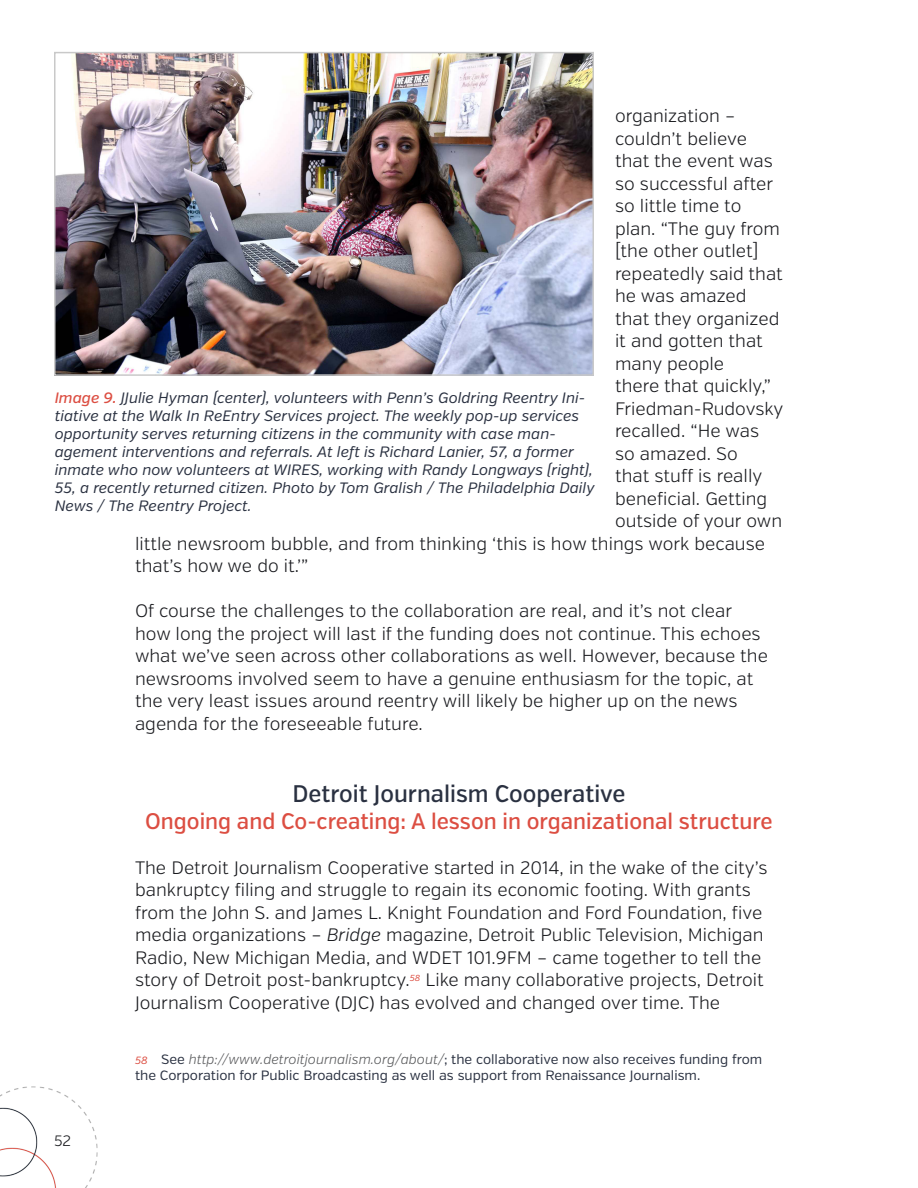
<style>
.page{position:relative;width:918px;height:1188px;background:#fff}
.page>*{position:absolute;margin:0;border:0;box-sizing:border-box;transform-origin:0 0}
.Paragraph{font:500 24px "Verb Cond";color:#2a3141}
.Paragraph-2{font:500 22.5px "Verb Cond";color:#dc4e42}
.Paragraph-3{font:300 18px/22.5px "Verb";color:#191a1e}
.t1{font:italic 15px/18px "Verb";color:#2a3141}
.Table_Text{font:300 15px "Verb";color:#191a1e}
.Footnote_Text{font:13.5px/16.2px "Verb";color:#2a3141}
.s1{font-weight:500;color:#dc4e42}
.s2{font-style:italic}
.s3{font-family:"Gentleman 500";font-weight:400}
.s4{font-style:italic;font-size:10.5px;color:#dc4e42}
.s5{font-weight:300;font-style:italic;color:#57585a}
</style>
<div class="page">
<img style="left:0;top:1086px;width:98px;height:102px">
<img style="left:57px;top:55px;width:534px;height:318px">
<div style="left:54px;top:52px;width:540px;height:324px;border:2px solid #c9c9c9"></div>
<p class="Paragraph-3" style="left:615px;top:105px;width:122px">organization –</p>
<p class="Paragraph-3" style="left:615px;top:128px;width:134px">couldn’t believe</p>
<p class="Paragraph-3" style="left:615px;top:150px;width:159px">that the event was</p>
<p class="Paragraph-3" style="left:615px;top:173px;width:160px">so successful after</p>
<p class="Paragraph-3" style="left:615px;top:195px;width:128px">so little time to</p>
<p class="Paragraph-3" style="left:615px;top:218px;width:167px">plan. “The guy from</p>
<p class="Paragraph-3" style="left:615px;top:240px;width:145px">[the other outlet]</p>
<p class="Paragraph-3" style="left:615px;top:263px;width:169px">repeatedly said that</p>
<p class="Paragraph-3" style="left:615px;top:285px;width:133px">he was amazed</p>
<p class="Paragraph-3" style="left:615px;top:308px;width:166px">that they organized</p>
<p class="Paragraph-3" style="left:615px;top:330px;width:149px">it and gotten that</p>
<p class="Paragraph-3" style="left:615px;top:353px;width:111px">many people</p>
<p class="Paragraph-3" style="left:615px;top:375px;width:157px">there that quickly,”</p>
<p class="Paragraph-3" style="left:615px;top:398px;width:170px">Friedman-Rudovsky</p>
<p class="Paragraph-3" style="left:615px;top:420px;width:146px">recalled. “He was</p>
<p class="Paragraph-3" style="left:615px;top:443px;width:124px">so amazed. So</p>
<p class="Paragraph-3" style="left:615px;top:465px;width:149px">that stuff is really</p>
<p class="Paragraph-3" style="left:615px;top:488px;width:154px">beneficial. Getting</p>
<p class="Paragraph-3" style="left:615px;top:510px;width:169px">outside of your own</p>
<p class="Paragraph-3" style="left:135px;top:533px;width:632px">little newsroom bubble, and from thinking ‘this is how things work because</p>
<p class="Paragraph-3" style="left:135px;top:555px;width:175px">that’s how we do it.’”</p>
<p class="Paragraph-3" style="left:135px;top:600px;width:635px">Of course the challenges to the collaboration are real, and it’s not clear how long the project will last if the funding does not continue. This echoes what we’ve seen across other collaborations as well. However, because the newsrooms involved seem to have a genuine enthusiasm for the topic, at the very least issues around reentry will likely be higher up on the news agenda for the foreseeable future.</p>
<p class="t1" style="left:55px;top:389px;width:541px"><span class="s1">Image 9.</span> JJulie Hyman (center), volunteers with Penn’s Goldring Reentry Ini&shy;tiative at the Walk In ReEntry Services project. The weekly pop-up services opportunity serves returning citizens in the community with case man&shy;agement interventions and referrals. At left is Richard Lanier, 57, a former inmate who now volunteers at WIRES, working with Randy Longways (right), 55, a recently returned citizen. Photo by Tom Gralish / The Philadelphia Daily News / The Reentry Project.</p>
<p class="Paragraph" style="left:292px;top:779px;width:335px">Detroit Journalism Cooperative</p>
<p class="Paragraph-2" style="left:145px;top:808px;width:629px">Ongoing and Co-creating: A lesson in organizational structure</p>
<p class="Paragraph-3" style="left:135px;top:857px;width:634px">The Detroit Journalism Cooperative started in 2014, in the wake of the city’s bankruptcy filing and struggle to regain its economic footing. With grants from the John S. and James L. Knight Foundation and Ford Foundation, five media organizations – <span class="s2">Bridge</span> magazine, Detroit Public Television, Michigan Radio, New Michigan Media, and WDET 101.9FM – came together to tell the story of Detroit post-bankruptcy.<sup>58</sup> Like many collaborative projects, Detroit Journalism Cooperative <span class="s3">(</span>DJC<span class="s3">)</span> has evolved and changed over time. The</p>
<p class="Table_Text" style="left:54px;top:1132px;width:19px">52</p>
<p class="Footnote_Text" style="left:135px;top:1051px;width:629px"><span class="s4">58</span> See <span class="s5">http://www.detroitjournalism.org/about/</span>; the collaborative now also receives funding from the Corporation for Public Broadcasting as well as support from Renaissance Journalism.</p>
</div>
